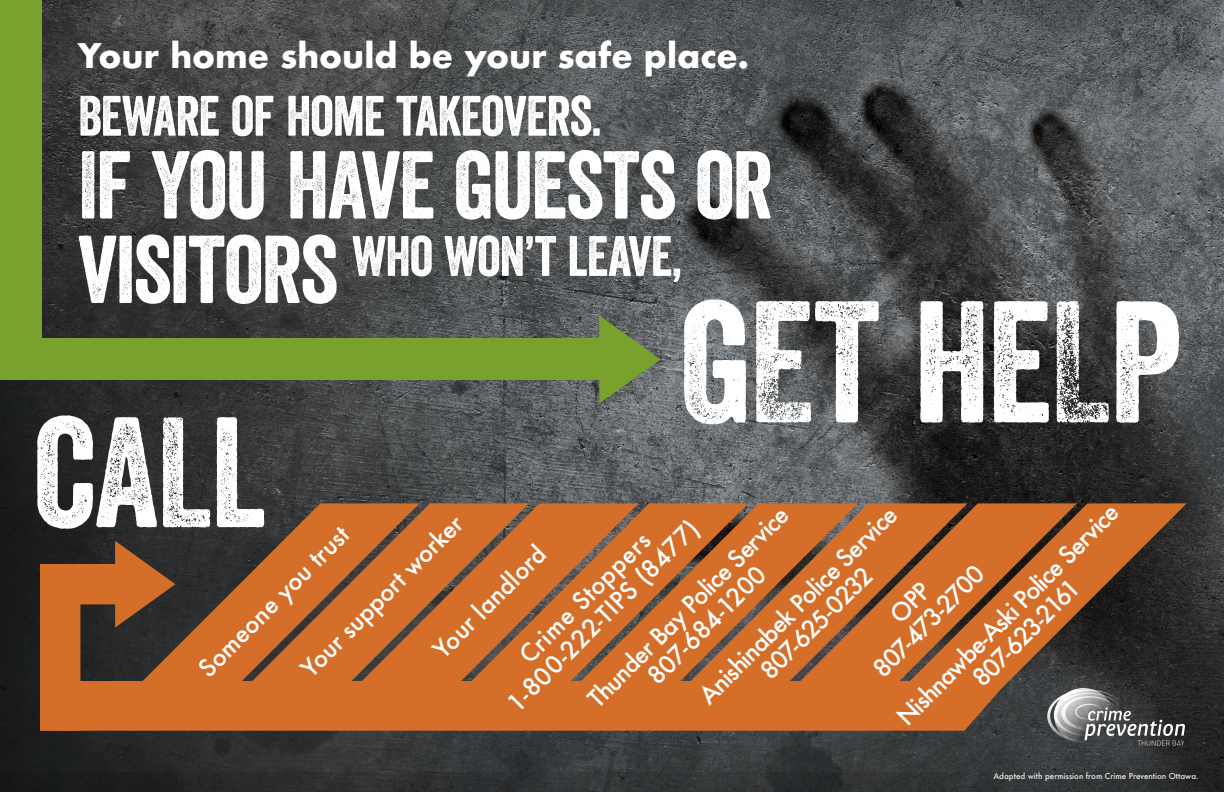
<style>
.page{position:relative;width:1224px;height:792px;background:#fff}
.page>*{position:absolute;margin:0;border:0;box-sizing:border-box;transform-origin:0 0}
.t1{font:93px "Veneer";letter-spacing:-.025em;color:#fff}
.t2{font:55px "Veneer";letter-spacing:-.02em;color:#fff}
.t3{font:700 33px "Futura";color:#fff}
.t4{font:500 24px/26px "Futura";color:#fff;text-align:center}
.t5{font:500 8px "Futura";color:#fff}
.s1{font-size:93px}
</style>
<div class="page">
<img style="left:0;top:0;width:1224px;height:772px">
<svg style="left:684px;top:299px;width:62px;height:125px"></svg>
<svg style="left:756px;top:301px;width:123px;height:122px"></svg>
<svg style="left:920px;top:301px;width:63px;height:122px"></svg>
<svg style="left:994px;top:301px;width:55px;height:122px"></svg>
<svg style="left:1056px;top:301px;width:53px;height:122px"></svg>
<svg style="left:1116px;top:301px;width:63px;height:122px"></svg>
<svg style="left:37px;top:415px;width:120px;height:114px"></svg>
<svg style="left:163px;top:417px;width:47px;height:86px"></svg>
<svg style="left:217px;top:417px;width:47px;height:86px"></svg>
<div style="left:0;top:0;width:41px;height:379px;background:#78a22d"></div>
<div style="left:0;top:339px;width:612px;height:41px;background:#78a22d"></div>
<svg style="left:599px;top:315px;width:62px;height:88px;background:#6f854c"></svg>
<svg style="left:40px;top:541px;width:69px;height:140px;background:#8e5026"></svg>
<svg style="left:109px;top:503px;width:109px;height:178px;background:#6e503d"></svg>
<svg style="left:218px;top:503px;width:110px;height:178px;background:#ab6435"></svg>
<svg style="left:328px;top:503px;width:110px;height:178px;background:#c6692b"></svg>
<svg style="left:438px;top:503px;width:219px;height:178px;background:#c86b2d"></svg>
<svg style="left:657px;top:503px;width:109px;height:178px;background:#c6692b"></svg>
<svg style="left:766px;top:503px;width:110px;height:178px;background:#c76a2b"></svg>
<svg style="left:876px;top:503px;width:311px;height:219px;background:#955428"></svg>
<div style="left:40px;top:681px;width:968px;height:50px;background:#d56e29"></div>
<svg style="left:1047px;top:688px;width:138px;height:58px;background:#676868"></svg>
<svg style="left:0;top:772px;width:1224px;height:20px;background:#2b2d2e"></svg>
<h3 class="t3" style="left:78px;top:32px;width:673px">Your home should be your safe place.</h3>
<h2 class="t2" style="left:78px;top:82px;width:525px">BEWARE OF HOME TAKEOVERS.</h2>
<h1 class="t1" style="left:78px;top:128px;width:697px">IF YOU HAVE GUESTS OR</h1>
<h2 class="t2" style="left:78px;top:223px;width:606px"><span class="s1">VISITORS</span> WHO WON’T LEAVE,</h2>
<p class="t4" style="left:892px;top:711px;width:303px;rotate:-45deg">Nishnawbe-Aski Police Service<br>807-623-2161</p>
<p class="t4" style="left:694px;top:690px;width:270px;rotate:-45deg">Anishinabek Police Service<br>807-625-0232</p>
<p class="t4" style="left:583px;top:693px;width:273px;rotate:-45deg">Thunder Bay Police Service<br>807-684-1200</p>
<p class="t4" style="left:296px;top:663px;width:219px;rotate:-45deg">Your support worker</p>
<p class="t4" style="left:484px;top:680px;width:261px;rotate:-45deg">Crime Stoppers<br>1-800-222-TIPS (8477)</p>
<p class="t4" style="left:193px;top:663px;width:203px;rotate:-45deg">Someone you trust</p>
<p class="t4" style="left:428px;top:645px;width:149px;rotate:-45deg">Your landlord</p>
<p class="t4" style="left:849px;top:645px;width:147px;rotate:-45deg">OPP<br>807-473-2700</p>
<p class="t5" style="left:993px;top:770px;width:207px">A dap t ed wit h per mission fr om Cr ime Pr e v ention Ott a w a.</p>
</div>
